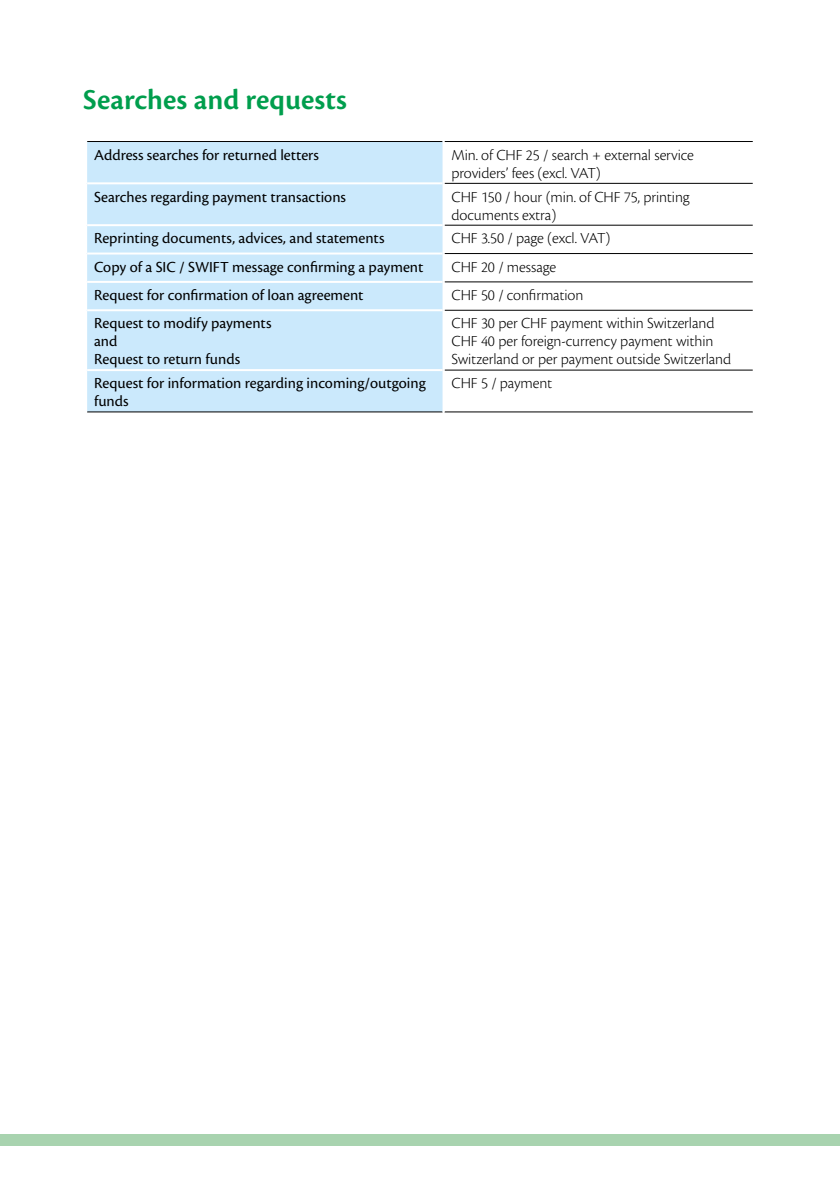
<style>
.page{position:relative;width:840px;height:1191px;background:#fff}
.page>*{position:absolute;margin:0;border:0;box-sizing:border-box;transform-origin:0 0}
.t1{font:600 30px "Cronos Pro";color:#009e4d}
.t2{font:16px/18px "Cronos Pro";color:#000}
.t3{font:300 16px/18px "Cronos Pro";letter-spacing:-.005em;color:#000}
</style>
<div class="page">
<div style="left:0;top:1134px;width:839px;height:11px;background:#a8d3af"></div>
<div style="left:87px;top:142px;width:355px;height:269px;background:#cbe9fc"></div>
<hr style="left:87px;top:141px;width:355px;height:1px;background:#000">
<hr style="left:87px;top:182px;width:355px;height:2px;background:#fff">
<hr style="left:87px;top:224px;width:355px;height:2px;background:#fff">
<hr style="left:87px;top:252px;width:355px;height:2px;background:#fff">
<hr style="left:87px;top:281px;width:355px;height:2px;background:#fff">
<hr style="left:87px;top:309px;width:355px;height:2px;background:#fff">
<hr style="left:87px;top:369px;width:355px;height:2px;background:#fff">
<hr style="left:87px;top:411px;width:355px;height:1px;background:#000">
<hr style="left:444px;top:141px;width:308px;height:1px;background:#000">
<hr style="left:444px;top:183px;width:308px;height:1px;background:#000">
<hr style="left:444px;top:225px;width:308px;height:1px;background:#000">
<hr style="left:444px;top:253px;width:308px;height:1px;background:#000">
<hr style="left:444px;top:281px;width:308px;height:1px;background:#000">
<hr style="left:444px;top:310px;width:308px;height:1px;background:#000">
<hr style="left:444px;top:370px;width:308px;height:1px;background:#000">
<hr style="left:444px;top:411px;width:308px;height:1px;background:#000">
<h1 class="t1" style="left:83px;top:83px;width:265px">Searches and requests</h1>
<p class="t2" style="left:94px;top:146px;width:226px">Address searches for returned letters</p>
<p class="t3" style="left:451px;top:146px;width:244px">Min. of CHF 25 / search + external service providers’ fees (excl. VAT)</p>
<p class="t2" style="left:94px;top:188px;width:253px">Searches regarding payment transactions</p>
<p class="t3" style="left:451px;top:187px;width:240px">CHF 150 / hour (min. of CHF 75, printing documents extra)</p>
<p class="t2" style="left:94px;top:229px;width:292px">Reprinting documents, advices, and statements</p>
<p class="t3" style="left:451px;top:229px;width:160px">CHF 3.50 / page (excl. VAT)</p>
<p class="t2" style="left:94px;top:258px;width:331px">Copy of a SIC / SWIFT message confirming a payment</p>
<p class="t3" style="left:451px;top:258px;width:106px">CHF 20 / message</p>
<p class="t2" style="left:94px;top:286px;width:271px">Request for confirmation of loan agreement</p>
<p class="t3" style="left:451px;top:286px;width:133px">CHF 50 / confirmation</p>
<p class="t2" style="left:94px;top:314px;width:179px">Request to modify payments and<br>Request to return funds</p>
<p class="t3" style="left:451px;top:314px;width:281px">CHF 30 per CHF payment within Switzerland<br>CHF 40 per foreign-currency payment within<br>Switzerland or per payment outside Switzerland</p>
<p class="t2" style="left:94px;top:374px;width:333px">Request for information regarding incoming/outgoing funds</p>
<p class="t3" style="left:451px;top:374px;width:102px">CHF 5 / payment</p>
</div>
